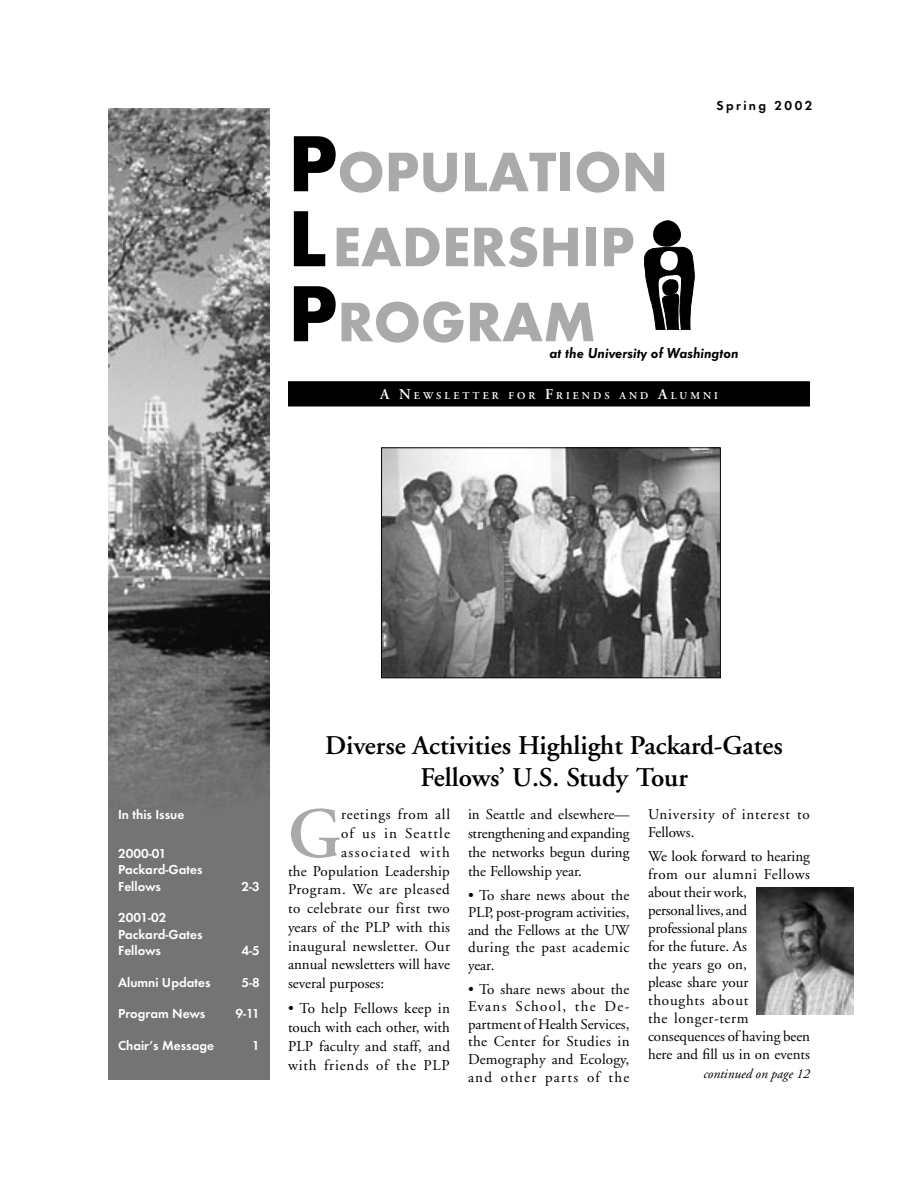
<style>
.page{position:relative;width:918px;height:1188px;background:#fff}
.page>*{position:absolute;margin:0;border:0;box-sizing:border-box;transform-origin:0 0}
.t1{font:600 71.55px "Adobe Garamond";color:#aaa}
.t2{font:700 57.75px/75px "Futura T";color:#aaa}
.t3{font:600 27px/32.4px "Adobe Garamond";color:#000;text-align:center}
.t4{font:15px/18px "Adobe Garamond";letter-spacing:.01em;color:#000;text-align:justify}
.t5{font:15px "Adobe Garamond";letter-spacing:.045em;color:#000}
.t6{font:15px/17.5px "Adobe Garamond";letter-spacing:.055em;color:#000}
.t7{font:italic 600 15px "Futura T";color:#000}
.t8{font:15px "Adobe Garamond";letter-spacing:.03em;color:#000}
.t9{font:15px "Adobe Garamond";letter-spacing:.035em;color:#000}
.t10{font:15px "Adobe Garamond";letter-spacing:.09em;color:#000}
.t11{font:15px "Adobe Garamond";letter-spacing:.075em;color:#000}
.t12{font:600 13.5px/16.5px "Futura T";color:#fff}
.t13{font:italic 13.5px "Adobe Garamond";color:#000}
.t14{font:600 13.5px "Futura T";letter-spacing:.18em;color:#000}
.t15{font:600 10.5px "Adobe Garamond";letter-spacing:.285em;color:#fff}
.s1{font-size:82.5px;color:#000}
.s2{font-size:15px}
</style>
<div class="page">
<img style="left:108px;top:108px;width:162px;height:972px">
<svg style="left:644px;top:220px;width:50px;height:110px"></svg>
<div style="left:289px;top:382px;width:520px;height:24px;background:#000"></div>
<div style="left:288px;top:381px;width:522px;height:25px;border:2px solid #000"></div>
<img style="left:756px;top:888px;width:98px;height:126px">
<img style="left:381px;top:447px;width:339px;height:229px">
<div style="left:381px;top:448px;width:340px;height:230px;border:1px solid #000"></div>
<h2 class="t2" style="left:288px;top:134px;width:382px"><span class="s1">P</span>OPULATION<br><span class="s1">L</span>EADERSHIP<br><span class="s1">P</span>ROGRAM</h2>
<p class="t14" style="left:716px;top:98px;width:98px">Spring 2002</p>
<p class="t7" style="left:550px;top:344px;width:191px">at the University of Washington</p>
<p class="t15" style="left:380px;top:390px;width:339px"><span class="s2">A N</span>EWSLETTER FOR <span class="s2">F</span>RIENDS AND <span class="s2">A</span>LUMNI</p>
<p class="t12" style="left:118px;top:806px;width:68px">In this Issue</p>
<p class="t12" style="left:118px;top:845px;width:86px">2000-01<br>Packard-Gates<br>Fellows</p>
<p class="t12" style="left:118px;top:909px;width:86px">2001-02<br>Packard-Gates<br>Fellows</p>
<p class="t12" style="left:242px;top:878px;width:20px">2-3</p>
<p class="t12" style="left:242px;top:942px;width:20px">4-5</p>
<p class="t12" style="left:118px;top:974px;width:94px">Alumni Updates</p>
<p class="t12" style="left:242px;top:974px;width:20px">5-8</p>
<p class="t12" style="left:118px;top:1005px;width:89px">Program News</p>
<p class="t12" style="left:235px;top:1005px;width:26px">9-11</p>
<p class="t12" style="left:118px;top:1037px;width:98px">Chair’s Message</p>
<p class="t12" style="left:252px;top:1037px;width:9px">1</p>
<h3 class="t3" style="left:325px;top:730px;width:459px">Diverse Activities Highlight Packard-Gates<br>Fellows’ U.S. Study Tour</h3>
<h1 class="t1" style="left:288px;top:795px;width:55px">G</h1>
<p class="t5" style="left:341px;top:807px;width:110px">reetings from all</p>
<p class="t11" style="left:341px;top:825px;width:110px">of us in Seattle</p>
<p class="t10" style="left:341px;top:844px;width:110px">associated with</p>
<p class="t4" style="left:288px;top:862px;width:163px">the Population Leadership</p>
<p class="t5" style="left:288px;top:882px;width:163px">Program. We are pleased</p>
<p class="t9" style="left:288px;top:900px;width:163px">to celebrate our first two</p>
<p class="t4" style="left:288px;top:918px;width:163px">years of the PLP with this</p>
<p class="t8" style="left:288px;top:938px;width:164px">inaugural newsletter. Our</p>
<p class="t4" style="left:288px;top:956px;width:163px">annual newsletters will have</p>
<p class="t4" style="left:288px;top:975px;width:98px">several purposes:</p>
<p class="t4" style="left:288px;top:1000px;width:164px;line-height:18.8px">• To help Fellows keep in touch with each other, with PLP faculty and staff, and with friends of the PLP</p>
<p class="t4" style="left:468px;top:806px;width:163px;line-height:18.8px">in Seattle and elsewhere— strengthening and expanding the networks begun during the Fellowship year.</p>
<p class="t4" style="left:468px;top:886px;width:163px;line-height:17.5px">• To share news about the PLP, post-program activities, and the Fellows at the UW during the past academic year.</p>
<p class="t4" style="left:468px;top:981px;width:163px;line-height:17.5px">• To share news about the Evans School, the De&shy;partment of Health Services, the Center for Studies in Demography and Ecology, and other parts of the</p>
<p class="t6" style="left:648px;top:806px;width:163px">University of interest to<br>Fellows.</p>
<p class="t4" style="left:648px;top:848px;width:164px;text-align:left">We look forward to hearing from our alumni Fellows about their work,<br>personal lives, and professional plans<br>for the future. As<br>the years go on,<br>please share your<br>thoughts about<br>the longer-term consequences of having been here and fill us in on events</p>
<p class="t13" style="left:703px;top:1067px;width:108px">continued on page 12</p>
</div>
